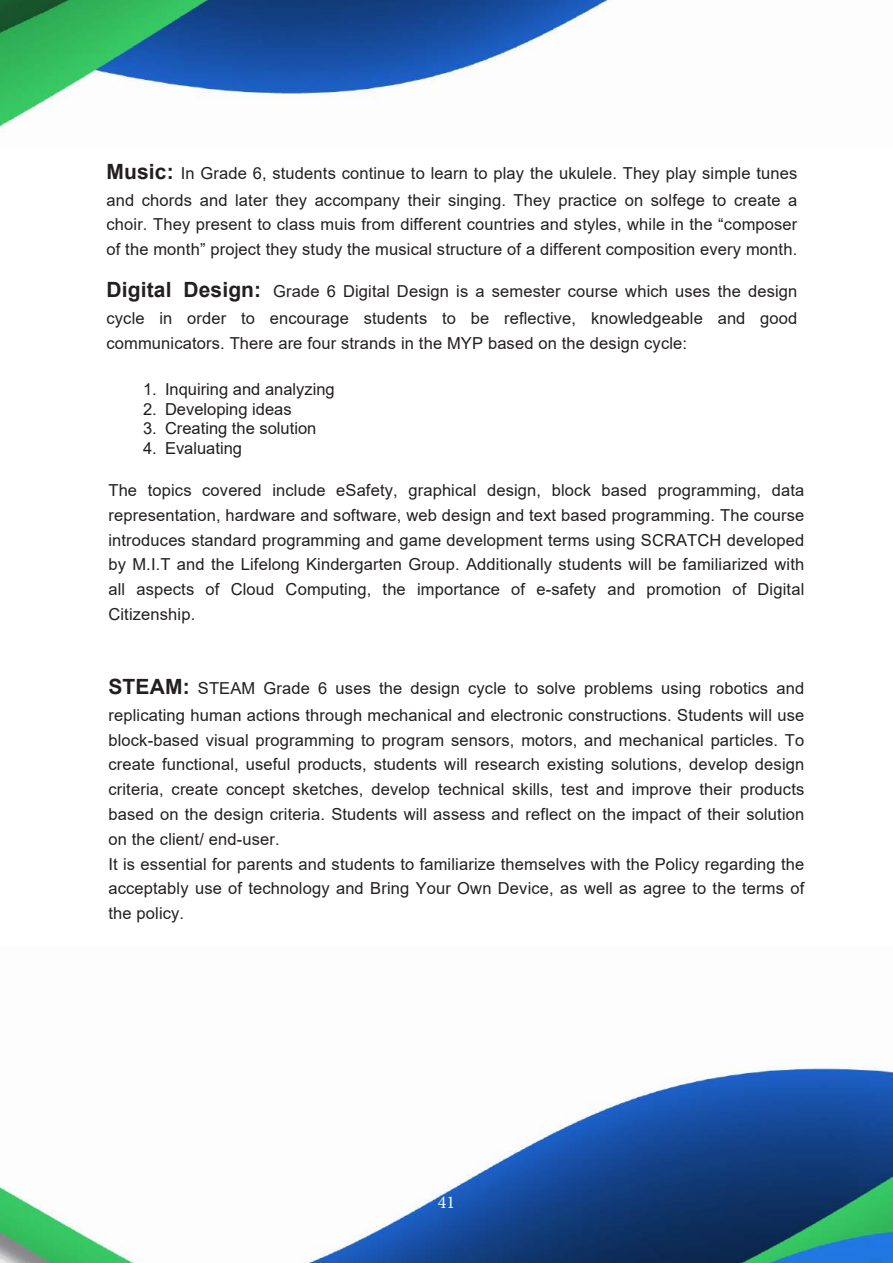
<style>
.page{position:relative;width:893px;height:1263px;background:#fff}
.page>*{position:absolute;margin:0;border:0;box-sizing:border-box;transform-origin:0 0}
.t1{font:18px "Minion Pro";color:#f9fafc}
.t2{font:16.5px/24.8px "Arial";letter-spacing:.01em;color:#231f20}
.t3{font:16.5px "Arial";color:#221e1f}
.s1{font-weight:700;font-size:21px}
</style>
<div class="page">
<img style="left:0;top:0;width:617px;height:133px">
<img style="left:0;top:1066px;width:893px;height:197px">
<p class="t2" style="left:106px;top:160px;width:692px;line-height:26.7px"><span class="s1">Music:</span> In Grade 6, students continue to learn to play the ukulele. They play simple tunes and chords and later they accompany their singing. They practice on solfege to create a</p>
<p class="t2" style="left:106px;top:212px;width:692px">choir. They present to class muis from different countries and styles, while in the “composer of the month” project they study the musical structure of a different composition every month.</p>
<p class="t2" style="left:106px;top:278px;width:692px;line-height:26.5px"><span class="s1">Digital Design:</span> Grade 6 Digital Design is a semester course which uses the design cycle in order to encourage students to be reflective, knowledgeable and good</p>
<p class="t2" style="left:106px;top:330px;width:582px">communicators. There are four strands in the MYP based on the design cycle:</p>
<p class="t3" style="left:143px;top:378px;width:193px">1. Inquiring and analyzing</p>
<p class="t3" style="left:143px;top:397px;width:150px">2. Developing ideas</p>
<p class="t3" style="left:143px;top:417px;width:175px">3. Creating the solution</p>
<p class="t3" style="left:143px;top:437px;width:101px">4. Evaluating</p>
<p class="t2" style="left:108px;top:478px;width:697px;text-align:justify">The topics covered include eSafety, graphical design, block based programming, data representation, hardware and software, web design and text based programming. The course introduces standard programming and game development terms using SCRATCH developed by M.I.T and the Lifelong Kindergarten Group. Additionally students will be familiarized with all aspects of Cloud Computing, the importance of e-safety and promotion of Digital Citizenship.</p>
<p class="t2" style="left:108px;top:675px;width:697px;line-height:26.5px"><span class="s1">STEAM:</span> STEAM Grade 6 uses the design cycle to solve problems using robotics and replicating human actions through mechanical and electronic constructions. Students will use</p>
<p class="t2" style="left:108px;top:727px;width:697px">block-based visual programming to program sensors, motors, and mechanical particles. To create functional, useful products, students will research existing solutions, develop design criteria, create concept sketches, develop technical skills, test and improve their products based on the design criteria. Students will assess and reflect on the impact of their solution on the client/ end-user.<br>It is essential for parents and students to familiarize themselves with the Policy regarding the acceptably use of technology and Bring Your Own Device, as well as agree to the terms of the policy.</p>
<p class="t1" style="left:438px;top:1190px;width:19px">41</p>
</div>
